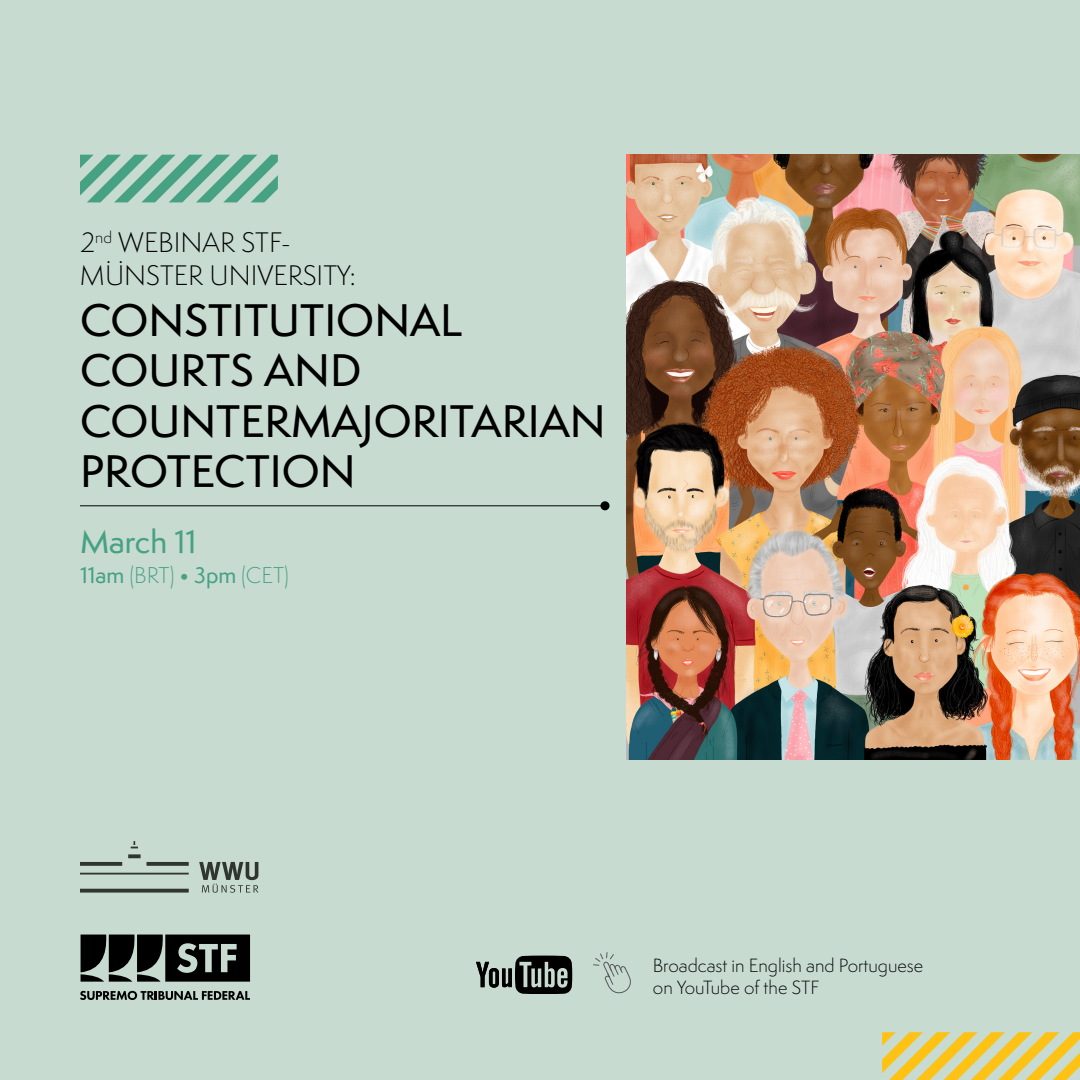
<style>
.page{position:relative;width:1080px;height:1080px;background:#c7dbd1}
.page>*{position:absolute;margin:0;border:0;box-sizing:border-box;transform-origin:0 0}
.t1{font:500 42px/50.4px "Semplicita Pro";color:#000}
.t2{font:500 30px "Semplicita Pro";color:#47a183}
.t3{font:300 26px/33.5px "Semplicita Pro";color:#000}
.t4{font:300 21px "Semplicita Pro";color:#47a183}
.t5{font:300 17.6px/22px "Semplicita Pro";color:#000}
.s1{font-weight:500}
</style>
<div class="page">
<svg style="left:81px;top:935px;width:169px;height:47px"></svg>
<svg style="left:80px;top:991px;width:170px;height:9px"></svg>
<svg style="left:80px;top:841px;width:178px;height:52px"></svg>
<svg style="left:80px;top:155px;width:198px;height:47px"></svg>
<svg style="left:600px;top:501px;width:10px;height:9px"></svg>
<hr style="left:80px;top:506px;width:525px;height:1px;background:#000">
<img style="left:626px;top:155px;width:454px;height:605px">
<svg style="left:882px;top:1032px;width:198px;height:48px"></svg>
<svg style="left:476px;top:956px;width:96px;height:38px"></svg>
<svg style="left:593px;top:952px;width:38px;height:42px"></svg>
<p class="t3" style="left:80px;top:225px;width:277px">2<sup>nd</sup> WEBINAR STF-<br>MÜNSTER UNIVERSITY:</p>
<p class="t1" style="left:80px;top:295px;width:527px">CONSTITUTIONAL<br>COURTS AND<br>COUNTERMAJORITARIAN<br>PROTECTION</p>
<p class="t2" style="left:80px;top:520px;width:118px">March 11</p>
<p class="t4" style="left:80px;top:561px;width:211px"><span class="s1">11am</span> (BRT) <span class="s1">• 3pm</span> (CET)</p>
<p class="t5" style="left:653px;top:955px;width:272px">Broadcast in English and Portuguese on YouTube of the STF</p>
</div>
